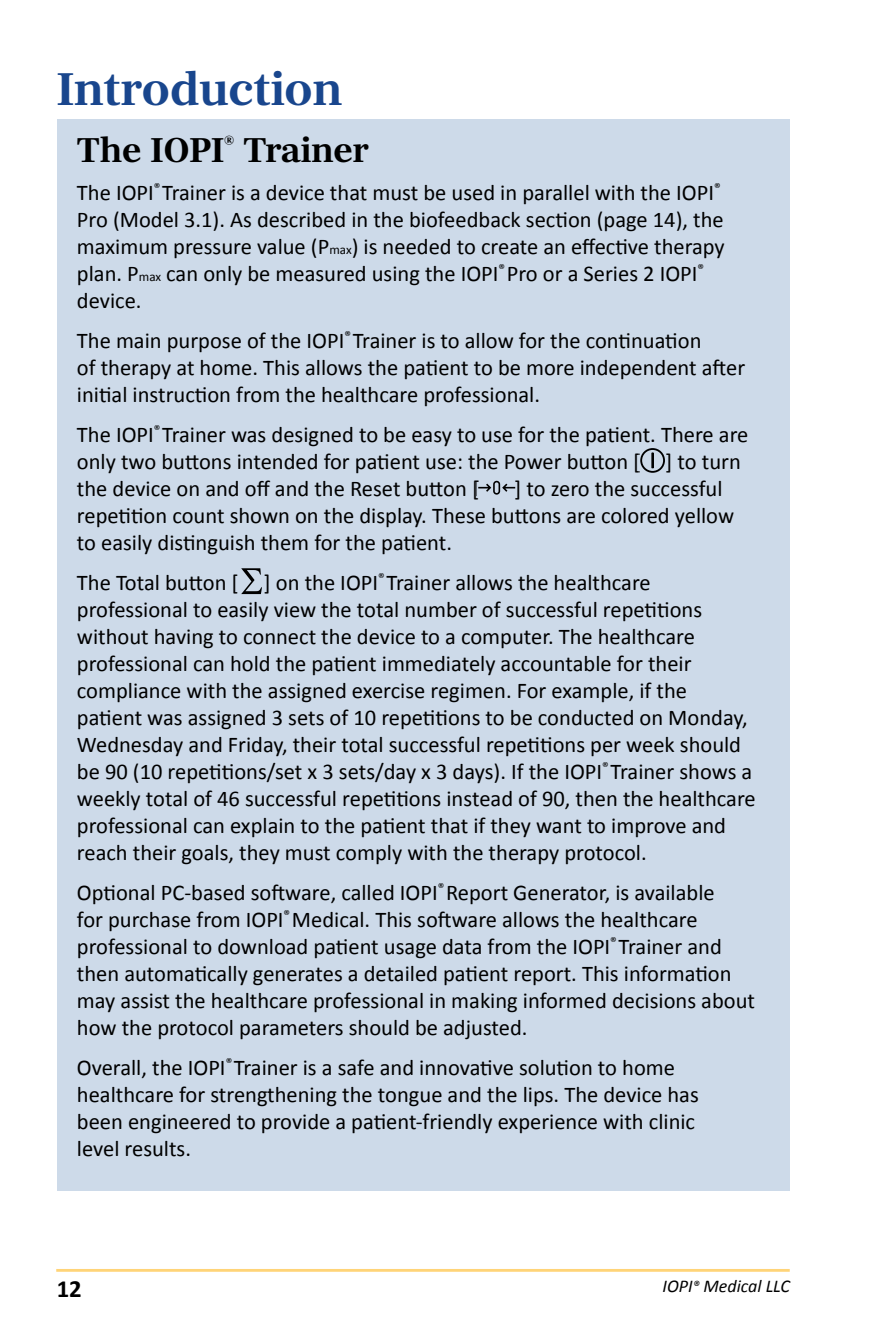
<style>
.page{position:relative;width:891px;height:1337px;background:#fff}
.page>*{position:absolute;margin:0;border:0;box-sizing:border-box;transform-origin:0 0}
.t1{font:600 45px "Richmond Text";color:#19468d}
.t2{font:600 33.75px "Richmond Text";color:#000}
.t3{font:700 24.75px "Calibri";color:#000}
.t4{font:22.5px/27px "Calibri";color:#000}
.t5{font:italic 18px "Calibri";color:#000}
.t6{font:600 11.7px "Richmond Text";color:#000}
.s1{font-size:13.05px}
.s2{font-size:13.5px}
</style>
<div class="page">
<hr style="left:56px;top:1268px;width:734px;height:3px;background:#ffd478">
<div style="left:57px;top:119px;width:733px;height:1071px;background:#cddae9"></div>
<svg style="left:640px;top:448px;width:25px;height:25px"></svg>
<svg style="left:478px;top:481px;width:37px;height:13px"></svg>
<svg style="left:241px;top:568px;width:21px;height:26px"></svg>
<h1 class="t1" style="left:57px;top:61px;width:287px">Introduction</h1>
<h2 class="t2" style="left:77px;top:129px;width:149px">The IOPI</h2>
<p class="t6" style="left:224px;top:133px;width:12px">®</p>
<h2 class="t2" style="left:244px;top:129px;width:127px">Trainer</h2>
<p class="t4" style="left:77px;top:179px;width:649px">The IOPI<sup>®</sup> Trainer is a device that must be used in parallel with the IOPI<sup>® </sup>Pro (Model 3.1). As described in the biofeedback section (page 14), the maximum pressure value (P<span class="s1">max</span>) is needed to create an effective therapy plan. P<span class="s1">max</span> can only be measured using the IOPI<sup>®</sup> Pro or a Series 2 IOPI<sup>® </sup>device.</p>
<p class="t4" style="left:77px;top:327px;width:670px">The main purpose of the IOPI<sup>®</sup> Trainer is to allow for the continuation<br>of therapy at home. This allows the patient to be more independent after initial instruction from the healthcare professional.</p>
<p class="t4" style="left:77px;top:420px;width:673px">The IOPI<sup>®</sup> Trainer was designed to be easy to use for the patient. There are only two buttons intended for patient use: the Power button [ ] to turn the device on and off and the Reset button [</p>
<p class="t4" style="left:77px;top:474px;width:659px;text-indent:438px">] to zero the successful repetition count shown on the display. These buttons are colored yellow to easily distinguish them for the patient.</p>
<p class="t4" style="left:77px;top:568px;width:680px">The Total button [ ] on the IOPI<sup>®</sup> Trainer allows the healthcare professional to easily view the total number of successful repetitions without having to connect the device to a computer. The healthcare professional can hold the patient immediately accountable for their compliance with the assigned exercise regimen. For example, if the patient was assigned 3 sets of 10 repetitions to be conducted on Monday, Wednesday and Friday, their total successful repetitions per week should be 90 (10 repetitions/set x 3 sets/day x 3 days). If the IOPI<sup>®</sup> Trainer shows a weekly total of 46 successful repetitions instead of 90, then the healthcare professional can explain to the patient that if they want to improve and reach their goals, they must comply with the therapy protocol.</p>
<p class="t4" style="left:77px;top:878px;width:680px">Optional PC-based software, called IOPI<sup>®</sup> Report Generator, is available<br>for purchase from IOPI<sup>®</sup> Medical. This software allows the healthcare professional to download patient usage data from the IOPI<sup>®</sup> Trainer and then automatically generates a detailed patient report. This information may assist the healthcare professional in making informed decisions about how the protocol parameters should be adjusted.</p>
<p class="t4" style="left:77px;top:1053px;width:623px">Overall, the IOPI<sup>®</sup> Trainer is a safe and innovative solution to home healthcare for strengthening the tongue and the lips. The device has been engineered to provide a patient-friendly experience with clinic level results.</p>
<p class="t3" style="left:57px;top:1273px;width:27px">12</p>
<p class="t5" style="left:663px;top:1273px;width:129px">IOPI<span class="s2">®</span> Medical LLC</p>
</div>
